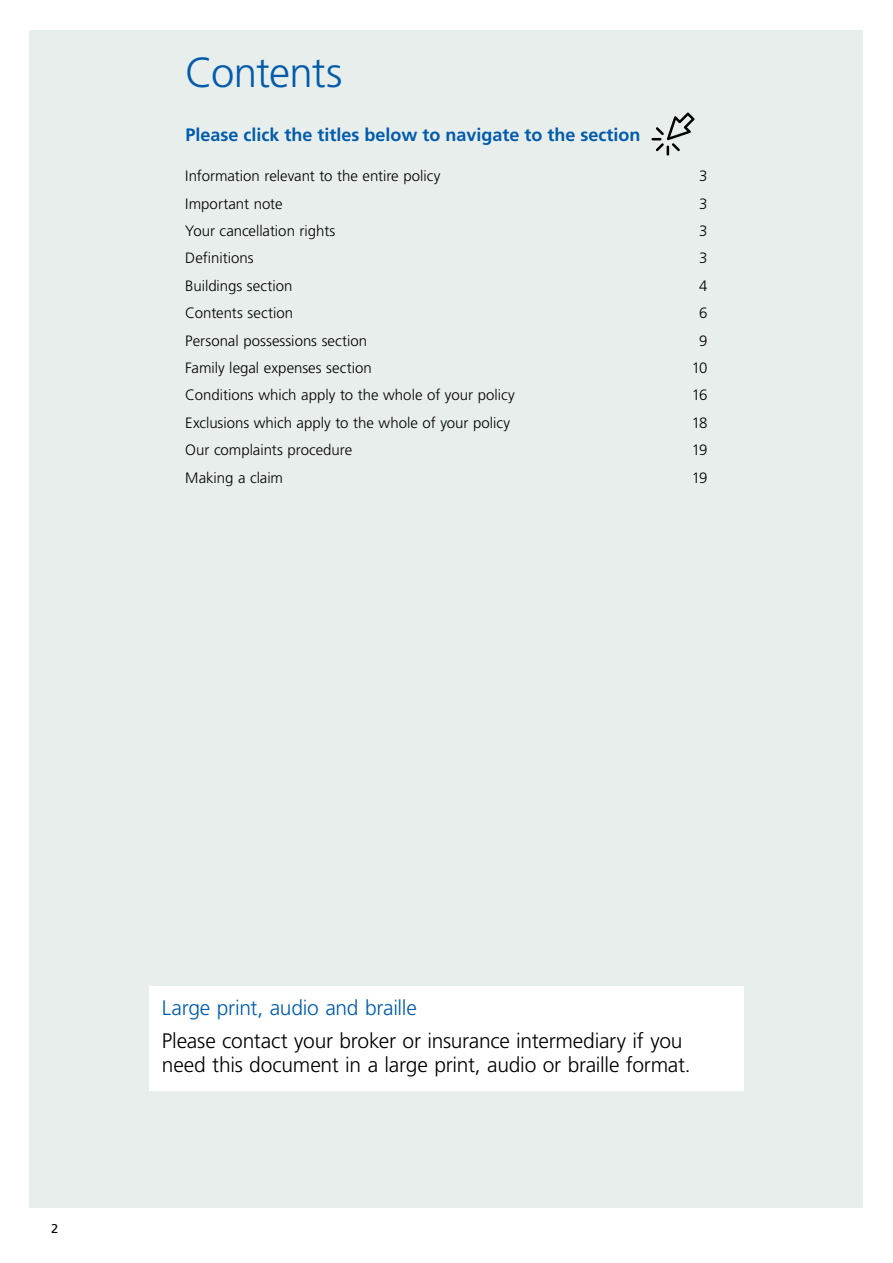
<style>
.page{position:relative;width:893px;height:1263px;background:#fff}
.page>*{position:absolute;margin:0;border:0;box-sizing:border-box;transform-origin:0 0}
.t1{font:300 42px "Frutiger LT Std";letter-spacing:-.025em;color:#005baa}
.t2{font:300 21px/24px "Frutiger LT Std";letter-spacing:-.01em;color:#000}
.t3{font:300 21px "Frutiger LT Std";letter-spacing:-.015em;color:#005baa}
.t4{font:700 18px "Frutiger LT Std";color:#005baa}
.t5{font:300 15px "Frutiger LT Std";color:#000}
.t6{font:12.75px "Frutiger LT Std";color:#000}
</style>
<div class="page">
<div style="left:30px;top:30px;width:833px;height:1178px;background:#e8eeec"></div>
<div style="left:149px;top:986px;width:595px;height:47px;background:#fff"></div>
<div style="left:149px;top:1020px;width:595px;height:70px;background:#fff"></div>
<svg style="left:651px;top:113px;width:43px;height:43px"></svg>
<h1 class="t1" style="left:185px;top:49px;width:159px">Contents</h1>
<p class="t4" style="left:185px;top:124px;width:457px">Please click the titles below to navigate to the section</p>
<p class="t5" style="left:185px;top:168px;width:257px">Information relevant to the entire policy</p>
<p class="t5" style="left:699px;top:168px;width:10px">3</p>
<p class="t5" style="left:185px;top:195px;width:99px">Important note</p>
<p class="t5" style="left:699px;top:195px;width:10px">3</p>
<p class="t5" style="left:185px;top:222px;width:152px">Your cancellation rights</p>
<p class="t5" style="left:699px;top:222px;width:10px">3</p>
<p class="t5" style="left:185px;top:250px;width:70px">Definitions</p>
<p class="t5" style="left:699px;top:250px;width:10px">3</p>
<p class="t5" style="left:185px;top:277px;width:109px">Buildings section</p>
<p class="t5" style="left:699px;top:277px;width:10px">4</p>
<p class="t5" style="left:185px;top:305px;width:109px">Contents section</p>
<p class="t5" style="left:699px;top:305px;width:10px">6</p>
<p class="t5" style="left:185px;top:332px;width:183px">Personal possessions section</p>
<p class="t5" style="left:699px;top:332px;width:10px">9</p>
<p class="t5" style="left:185px;top:359px;width:188px">Family legal expenses section</p>
<p class="t5" style="left:692px;top:359px;width:17px">10</p>
<p class="t5" style="left:185px;top:387px;width:331px">Conditions which apply to the whole of your policy</p>
<p class="t5" style="left:692px;top:387px;width:17px">16</p>
<p class="t5" style="left:185px;top:414px;width:326px">Exclusions which apply to the whole of your policy</p>
<p class="t5" style="left:692px;top:414px;width:17px">18</p>
<p class="t5" style="left:185px;top:441px;width:168px">Our complaints procedure</p>
<p class="t5" style="left:692px;top:441px;width:17px">19</p>
<p class="t5" style="left:185px;top:469px;width:99px">Making a claim</p>
<p class="t5" style="left:692px;top:469px;width:17px">19</p>
<p class="t6" style="left:51px;top:1221px;width:9px">2</p>
<h2 class="t3" style="left:162px;top:996px;width:257px">Large print, audio and braille</h2>
<h2 class="t2" style="left:162px;top:1029px;width:530px">Please contact your broker or insurance intermediary if you need this document in a large print, audio or braille format.</h2>
</div>
